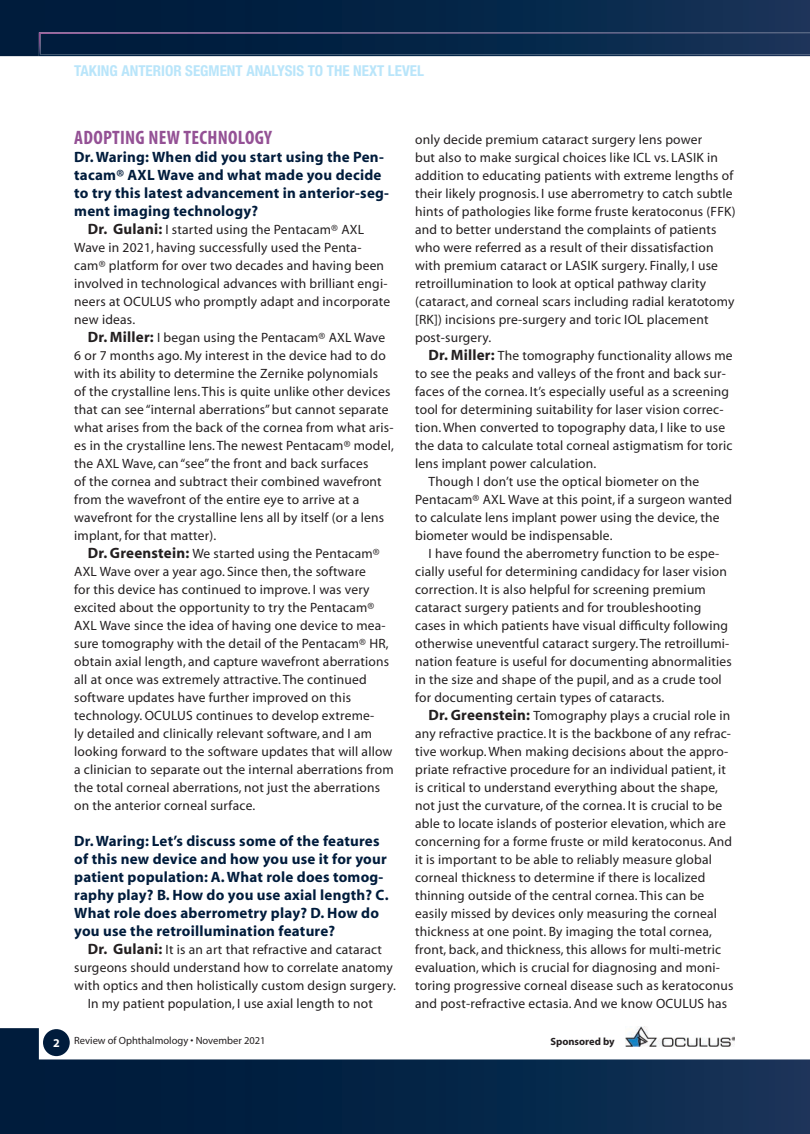
<style>
.page{position:relative;width:810px;height:1134px;background:#fff}
.page>*{position:absolute;margin:0;border:0;box-sizing:border-box;transform-origin:0 0}
.t1{font:700 condensed 19.5px "Myriad";letter-spacing:.015em;color:#945195}
.t2{font:700 15px/18px "Myriad";letter-spacing:.015em;color:#001c3c}
.t3{font:700 condensed 15px "Helvetica Neue";color:#b9e5fa}
.t4{font:13.5px/18px "Myriad";letter-spacing:.015em;color:#231f20}
.t5{font:10.5px "Myriad";color:#231f20}
.t6{font:700 10.5px "Myriad";color:#231f20}
.s1{font-weight:700;font-size:15px}
.s2{font-weight:700;font-size:12px;color:#fff}
</style>
<div class="page">
<svg style="left:0;top:0;width:810px;height:56px;background:#062446"></svg>
<img style="left:39px;top:32px;width:771px;height:24px">
<svg style="left:0;top:1028px;width:810px;height:106px;background:#072647"></svg>
<div style="left:39px;top:75px;width:771px;height:984px;background:#fff"></div>
<div style="left:43px;top:1029px;width:27px;height:27px;background:#001c3c;border-radius:50%"></div>
<img style="left:626px;top:1026px;width:109px;height:21px">
<p class="t3" style="left:74px;top:62px;width:351px">TAKING ANTERIOR SEGMENT ANALYSIS TO THE NEXT LEVEL</p>
<h1 class="t1" style="left:74px;top:128px;width:199px">ADOPTING NEW TECHNOLOGY</h1>
<p class="t2" style="left:74px;top:148px;width:316px">Dr. Waring: When did you start using the Pen&shy;tacam® AXL Wave and what made you decide to try this latest advancement in anterior-seg&shy;ment imaging technology?</p>
<p class="t4" style="left:74px;top:221px;width:317px;text-indent:13px"><span class="s1">Dr. Gulani:</span> I started using the Pentacam® AXL Wave in 2021, having successfully used the Penta&shy;cam® platform for over two decades and having been involved in technological advances with brilliant engi&shy;neers at OCULUS who promptly adapt and incorporate new ideas.</p>
<p class="t4" style="left:74px;top:329px;width:321px;text-indent:14px"><span class="s1">Dr. Miller:</span> I began using the Pentacam® AXL Wave 6 or 7 months ago. My interest in the device had to do with its ability to determine the Zernike polynomials<br>of the crystalline lens. This is quite unlike other devices that can see “internal aberrations” but cannot separate what arises from the back of the cornea from what aris&shy;es in the crystalline lens. The newest Pentacam® model, the AXL Wave, can “see” the front and back surfaces<br>of the cornea and subtract their combined wavefront from the wavefront of the entire eye to arrive at a wavefront for the crystalline lens all by itself (or a lens implant, for that matter).</p>
<p class="t4" style="left:74px;top:545px;width:321px;text-indent:14px"><span class="s1">Dr. Greenstein:</span> We started using the Pentacam® AXL Wave over a year ago. Since then, the software<br>for this device has continued to improve. I was very excited about the opportunity to try the Pentacam® AXL Wave since the idea of having one device to mea&shy;sure tomography with the detail of the Pentacam® HR, obtain axial length, and capture wavefront aberrations all at once was extremely attractive. The continued software updates have further improved on this technology. OCULUS continues to develop extreme-<br>ly detailed and clinically relevant software, and I am looking forward to the software updates that will allow a clinician to separate out the internal aberrations from the total corneal aberrations, not just the aberrations on the anterior corneal surface.</p>
<p class="t2" style="left:74px;top:832px;width:316px">Dr. Waring: Let’s discuss some of the features of this new device and how you use it for your patient population: A. What role does tomog&shy;raphy play? B. How do you use axial length? C.<br>What role does aberrometry play? D. How do you use the retroillumination feature?</p>
<p class="t4" style="left:88px;top:941px;width:296px"><span class="s1">Dr. Gulani:</span> It is an art that refractive and cataract</p>
<p class="t4" style="left:74px;top:959px;width:320px">surgeons should understand how to correlate anatomy</p>
<p class="t4" style="left:74px;top:977px;width:323px">with optics and then holistically custom design surgery.</p>
<p class="t4" style="left:88px;top:995px;width:287px">In my patient population, I use axial length to not</p>
<p class="t5" style="left:53px;top:1036px;width:214px"><span class="s2">2</span> Review of Ophthalmology • November 2021</p>
<p class="t4" style="left:415px;top:131px;width:322px">only decide premium cataract surgery lens power<br>but also to make surgical choices like ICL vs. LASIK in addition to educating patients with extreme lengths of their likely prognosis. I use aberrometry to catch subtle hints of pathologies like forme fruste keratoconus (FFK) and to better understand the complaints of patients who were referred as a result of their dissatisfaction with premium cataract or LASIK surgery. Finally, I use retroillumination to look at optical pathway clarity (cataract, and corneal scars including radial keratotomy [RK]) incisions pre-surgery and toric IOL placement post-surgery.</p>
<p class="t4" style="left:429px;top:347px;width:306px"><span class="s1">Dr. Miller:</span> The tomography functionality allows me</p>
<p class="t4" style="left:415px;top:365px;width:312px">to see the peaks and valleys of the front and back sur-</p>
<p class="t4" style="left:415px;top:383px;width:316px">faces of the cornea. It’s especially useful as a screening</p>
<p class="t4" style="left:415px;top:401px;width:310px">tool for determining suitability for laser vision correc-</p>
<p class="t4" style="left:415px;top:419px;width:312px">tion. When converted to topography data, I like to use</p>
<p class="t4" style="left:415px;top:437px;width:319px">the data to calculate total corneal astigmatism for toric</p>
<p class="t4" style="left:415px;top:455px;width:183px">lens implant power calculation.</p>
<p class="t4" style="left:429px;top:473px;width:272px">Though I don’t use the optical biometer on the</p>
<p class="t4" style="left:415px;top:491px;width:319px">Pentacam® AXL Wave at this point, if a surgeon wanted</p>
<p class="t4" style="left:415px;top:509px;width:306px">to calculate lens implant power using the device, the</p>
<p class="t4" style="left:415px;top:527px;width:199px">biometer would be indispensable.</p>
<p class="t4" style="left:429px;top:545px;width:292px">I have found the aberrometry function to be espe-</p>
<p class="t4" style="left:415px;top:563px;width:313px">cially useful for determining candidacy for laser vision</p>
<p class="t4" style="left:415px;top:581px;width:292px">correction. It is also helpful for screening premium</p>
<p class="t4" style="left:415px;top:599px;width:288px">cataract surgery patients and for troubleshooting</p>
<p class="t4" style="left:415px;top:617px;width:314px">cases in which patients have visual difficulty following</p>
<p class="t4" style="left:415px;top:635px;width:316px">otherwise uneventful cataract surgery. The retroillumi-</p>
<p class="t4" style="left:415px;top:653px;width:318px">nation feature is useful for documenting abnormalities</p>
<p class="t4" style="left:415px;top:671px;width:308px">in the size and shape of the pupil, and as a crude tool</p>
<p class="t4" style="left:415px;top:689px;width:251px">for documenting certain types of cataracts.</p>
<p class="t4" style="left:429px;top:707px;width:303px"><span class="s1">Dr. Greenstein:</span> Tomography plays a crucial role in</p>
<p class="t4" style="left:415px;top:725px;width:317px">any refractive practice. It is the backbone of any refrac-</p>
<p class="t4" style="left:415px;top:743px;width:315px">tive workup. When making decisions about the appro-</p>
<p class="t4" style="left:415px;top:761px;width:312px">priate refractive procedure for an individual patient, it</p>
<p class="t4" style="left:415px;top:779px;width:304px">is critical to understand everything about the shape,</p>
<p class="t4" style="left:415px;top:797px;width:309px">not just the curvature, of the cornea. It is crucial to be</p>
<p class="t4" style="left:415px;top:815px;width:312px">able to locate islands of posterior elevation, which are</p>
<p class="t4" style="left:415px;top:833px;width:318px">concerning for a forme fruste or mild keratoconus. And</p>
<p class="t4" style="left:415px;top:851px;width:298px">it is important to be able to reliably measure global</p>
<p class="t4" style="left:415px;top:869px;width:292px">corneal thickness to determine if there is localized</p>
<p class="t4" style="left:415px;top:887px;width:291px">thinning outside of the central cornea. This can be</p>
<p class="t4" style="left:415px;top:905px;width:303px">easily missed by devices only measuring the corneal</p>
<p class="t4" style="left:415px;top:923px;width:298px">thickness at one point. By imaging the total cornea,</p>
<p class="t4" style="left:415px;top:941px;width:308px">front, back, and thickness, this allows for multi-metric</p>
<p class="t4" style="left:415px;top:959px;width:306px">evaluation, which is crucial for diagnosing and moni-</p>
<p class="t4" style="left:415px;top:977px;width:320px">toring progressive corneal disease such as keratoconus</p>
<p class="t4" style="left:415px;top:995px;width:314px">and post-refractive ectasia. And we know OCULUS has</p>
<p class="t6" style="left:550px;top:1036px;width:66px">Sponsored by</p>
</div>
